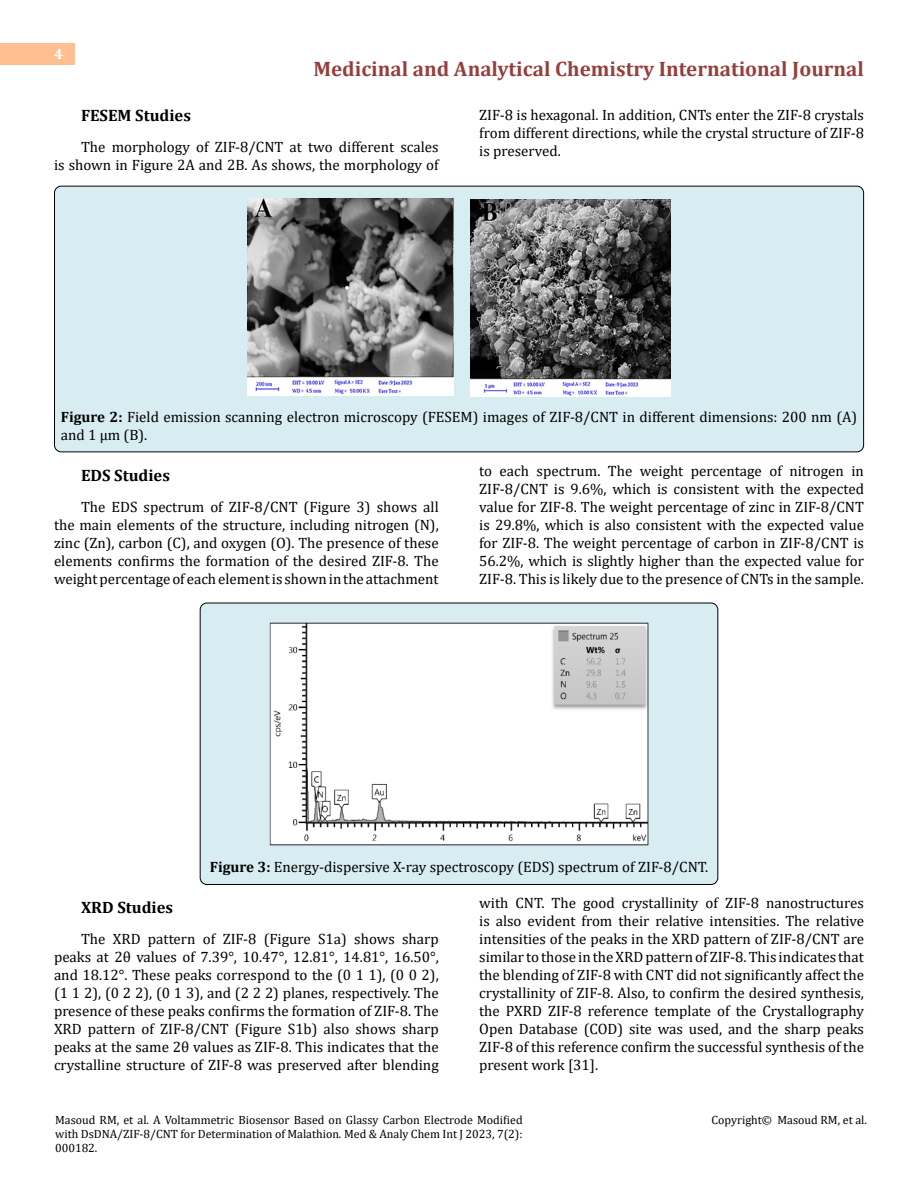
<style>
.page{position:relative;width:918px;height:1188px;background:#fff}
.page>*{position:absolute;margin:0;border:0;box-sizing:border-box;transform-origin:0 0}
.t1{font:700 21px "Cambria";color:#953f3c}
.t2{font:700 16.5px "Cambria";color:#000}
.t3{font:15px/18px "Cambria";color:#000;text-align:justify}
.t4{font:700 15px "Cambria";color:#fff}
.t5{font:12px/14.4px "Cambria";color:#000;text-align:justify}
.s1{font-weight:700}
.s2{font-style:italic}
</style>
<div class="page">
<div style="left:0;top:43px;width:75px;height:21px;background:#ffbf91"></div>
<div style="left:200px;top:603px;width:518px;height:281px;background:#d8edf2;border-radius:7px"></div>
<div style="left:200px;top:603px;width:518px;height:282px;border:1px solid #000;border-radius:7px"></div>
<div style="left:55px;top:186px;width:809px;height:266px;background:#d8edf2;border-radius:7px"></div>
<img style="left:248px;top:199px;width:205px;height:197px">
<img style="left:470px;top:199px;width:200px;height:198px">
<img style="left:269px;top:622px;width:380px;height:224px">
<p class="t4" style="left:54px;top:44px;width:10px">4</p>
<h1 class="t1" style="left:313px;top:54px;width:552px">Medicinal and Analytical Chemistry International Journal</h1>
<p class="t2" style="left:81px;top:104px;width:111px">FESEM Studies</p>
<p class="t3" style="left:54px;top:138px;width:386px;text-align:right">The morphology of ZIF-8/CNT at two different scales<br>is shown in Figure 2A and 2B. As shows, the morphology of</p>
<p class="t3" style="left:479px;top:105px;width:386px">ZIF-8 is hexagonal. In addition, CNTs enter the ZIF-8 crystals from different directions, while the crystal structure of ZIF-8 is preserved.</p>
<p class="t3" style="left:61px;top:408px;width:798px"><span class="s1">Figure 2:</span> Field emission scanning electron microscopy (FESEM) images of ZIF-8/CNT in different dimensions: 200 nm (A) and 1 μm (B).</p>
<p class="t2" style="left:81px;top:464px;width:90px">EDS Studies</p>
<p class="t3" style="left:54px;top:498px;width:386px;text-indent:27px">The EDS spectrum of ZIF-8/CNT (Figure 3) shows all the main elements of the structure, including nitrogen (N), zinc (Zn), carbon (C), and oxygen (O). The presence of these elements confirms the formation of the desired ZIF-8. The weight percentage of each element is shown in the attachment</p>
<p class="t3" style="left:479px;top:462px;width:386px">to each spectrum. The weight percentage of nitrogen in ZIF-8/CNT is 9.6%, which is consistent with the expected value for ZIF-8. The weight percentage of zinc in ZIF-8/CNT is 29.8%, which is also consistent with the expected value for ZIF-8. The weight percentage of carbon in ZIF-8/CNT is 56.2%, which is slightly higher than the expected value for ZIF-8. This is likely due to the presence of CNTs in the sample.</p>
<p class="t3" style="left:210px;top:858px;width:500px"><span class="s1">Figure 3:</span> Energy-dispersive X-ray spectroscopy (EDS) spectrum of ZIF-8/CNT.</p>
<p class="t2" style="left:81px;top:896px;width:94px">XRD Studies</p>
<p class="t3" style="left:54px;top:930px;width:386px;text-indent:27px">The XRD pattern of ZIF-8 (Figure S1a) shows sharp peaks at 2θ values of 7.39°, 10.47°, 12.81°, 14.81°, 16.50°, and 18.12°. These peaks correspond to the (0 1 1), (0 0 2), (1 1 2), (0 2 2), (0 1 3), and (2 2 2) planes, respectively. The presence of these peaks confirms the formation of ZIF-8. The XRD pattern of ZIF-8/CNT (Figure S1b) also shows sharp peaks at the same 2θ values as ZIF-8. This indicates that the crystalline structure of ZIF-8 was preserved after blending</p>
<p class="t3" style="left:479px;top:894px;width:386px">with CNT. The good crystallinity of ZIF-8 nanostructures is also evident from their relative intensities. The relative intensities of the peaks in the XRD pattern of ZIF-8/CNT are similar to those in the XRD pattern of ZIF-8. This indicates that the blending of ZIF-8 with CNT did not significantly affect the crystallinity of ZIF-8. Also, to confirm the desired synthesis, the PXRD ZIF-8 reference template of the Crystallography Open Database (COD) site was used, and the sharp peaks ZIF-8 of this reference confirm the successful synthesis of the present work [31].</p>
<p class="t5" style="left:55px;top:1112px;width:469px">Masoud RM, et al. A Voltammetric Biosensor Based on Glassy Carbon Electrode Modified with DsDNA/ZIF-8/CNT for Determination of Malathion<span class="s2">.</span> Med &amp; Analy Chem Int J 2023, 7(2):<br>000182.</p>
<p class="t5" style="left:711px;top:1112px;width:157px">Copyright© Masoud RM, et al.</p>
</div>
